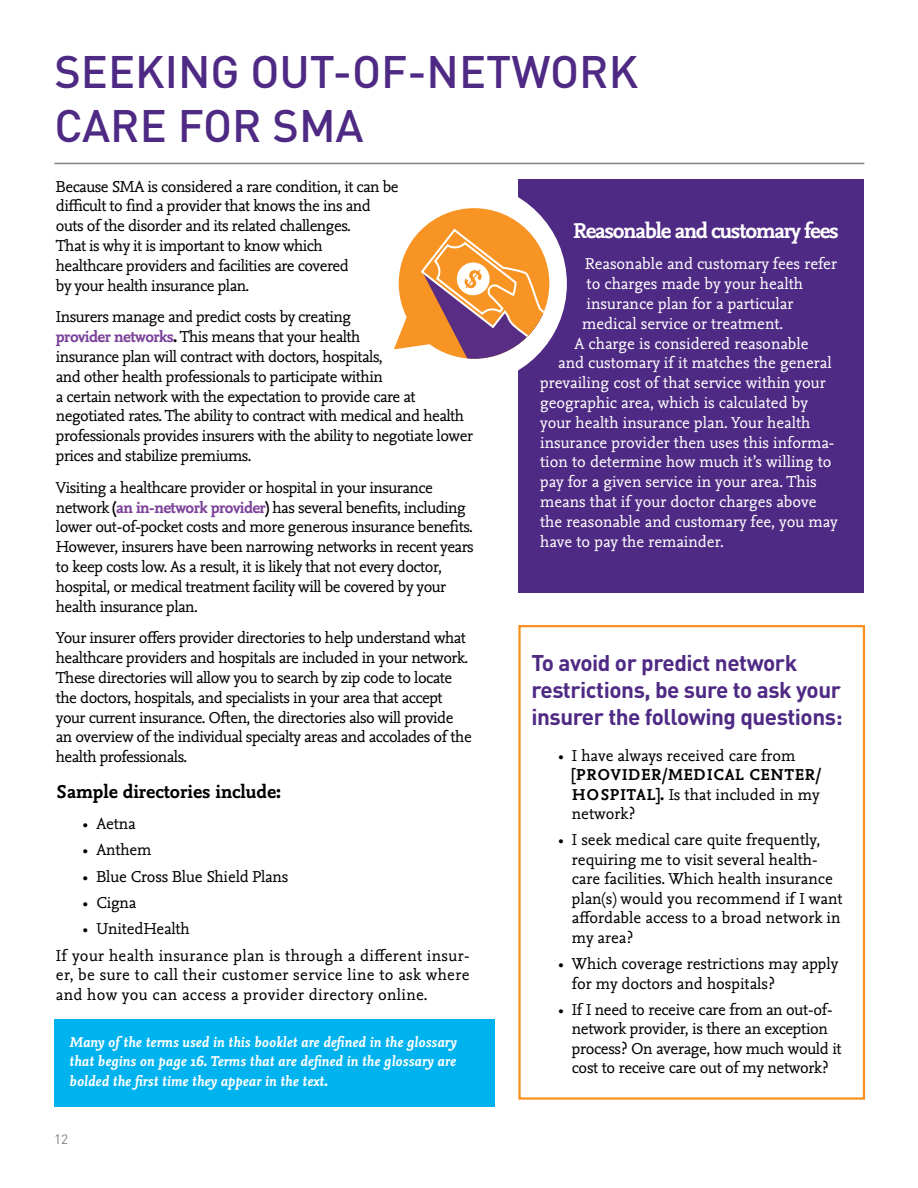
<style>
.page{position:relative;width:918px;height:1188px;background:#fff}
.page>*{position:absolute;margin:0;border:0;box-sizing:border-box;transform-origin:0 0}
.t1{font:500 45px/54px "DINOT";color:#4f2a84}
.t2{font:700 22.5px/27px "DINOT";letter-spacing:-.02em;color:#4f2a84}
.t3{font:700 22.5px "Nexus Mix OT";letter-spacing:-.05em;color:#fff}
.t4{font:700 19.5px "Nexus Mix OT";color:#000}
.t5{font:16.5px/19.8px "Nexus Mix OT";letter-spacing:-.03em;color:#000}
.t6{font:16.5px "Nexus Mix OT";color:#fff}
.t7{font:16.5px/19.5px "Nexus Mix OT";color:#000}
.t8{font:16.5px/26.5px "Nexus Mix OT";letter-spacing:.02em;color:#000}
.t9{font:700 16.5px/19.5px "Nexus Mix OT";letter-spacing:.02em;color:#000;text-align:justify}
.t10{font:16.5px "Nexus Mix OT";letter-spacing:-.01em;color:#000}
.t11{font:italic 700 15px/19.5px "Nexus Mix OT";color:#fff;text-align:justify}
.t12{font:13.5px "DINOT";color:#808285}
.s1{font-weight:700;color:#7c439a}
.s2{font-weight:700}
.s3{font-weight:400}
</style>
<div class="page">
<div style="left:518px;top:179px;width:346px;height:414px;background:#4f2a84"></div>
<hr style="left:54px;top:163px;width:810px;height:1px;background:#808285">
<div style="left:518px;top:625px;width:347px;height:475px;border:2px solid #f7921e"></div>
<svg style="left:394px;top:197px;width:173px;height:174px"></svg>
<div style="left:54px;top:1020px;width:441px;height:87px;background:#00b3ef"></div>
<h1 class="t1" style="left:54px;top:44px;width:586px">SEEKING OUT-OF-NETWORK<br>CARE FOR SMA</h1>
<p class="t5" style="left:56px;top:177px;width:344px">Because SMA is considered a rare condition, it can be difficult to find a provider that knows the ins and outs of the disorder and its related challenges.<br>That is why it is important to know which<br>healthcare providers and facilities are covered<br>by your health insurance plan.</p>
<p class="t5" style="left:56px;top:308px;width:419px">Insurers manage and predict costs by creating<br><span class="s1">provider networks</span><span class="s2">.</span> This means that your health<br>insurance plan will contract with doctors, hospitals,<br>and other health professionals to participate within<br>a certain network with the expectation to provide care at negotiated rates. The ability to contract with medical and health professionals provides insurers with the ability to negotiate lower prices and stabilize premiums.</p>
<p class="t5" style="left:56px;top:478px;width:419px">Visiting a healthcare provider or hospital in your insurance network <span class="s2">(</span><span class="s1">an in-network provider</span><span class="s2">)</span> has several benefits, including lower out-of-pocket costs and more generous insurance benefits.<br>However, insurers have been narrowing networks in recent years to keep costs low. As a result, it is likely that not every doctor, hospital, or medical treatment facility will be covered by your health insurance plan.</p>
<p class="t5" style="left:56px;top:629px;width:417px">Your insurer offers provider directories to help understand what healthcare providers and hospitals are included in your network.<br>These directories will allow you to search by zip code to locate the doctors, hospitals, and specialists in your area that accept your current insurance. Often, the directories also will provide an overview of the individual specialty areas and accolades of the health professionals.</p>
<p class="t4" style="left:56px;top:780px;width:227px">Sample directories include:</p>
<p class="t5" style="left:83px;top:814px;width:54px">• Aetna</p>
<p class="t5" style="left:83px;top:841px;width:70px">• Anthem</p>
<p class="t10" style="left:83px;top:867px;width:207px">• Blue Cross Blue Shield Plans</p>
<p class="t5" style="left:83px;top:893px;width:55px">• Cigna</p>
<p class="t8" style="left:56px;top:916px;width:416px;text-indent:27px">• UnitedHealth<br>If your health insurance plan is through a different insur-</p>
<p class="t8" style="left:56px;top:966px;width:415px;line-height:19.8px">er, be sure to call their customer service line to ask where and how you can access a provider directory online.</p>
<p class="t11" style="left:69px;top:1033px;width:389px">Many of the terms used in this booklet are defined in the glossary that begins on page 16. Terms that are defined in the glossary are bolded the first time they appear in the text.</p>
<p class="t12" style="left:54px;top:1131px;width:16px">12</p>
<h2 class="t3" style="left:573px;top:217px;width:267px">Reasonable and customary fees</h2>
<p class="t6" style="left:585px;top:255px;width:253px">Reasonable and customary fees refer</p>
<p class="t6" style="left:587px;top:274px;width:218px">to charges made by your health</p>
<p class="t6" style="left:587px;top:294px;width:208px">insurance plan for a particular</p>
<p class="t6" style="left:582px;top:314px;width:203px">medical service or treatment.</p>
<p class="t6" style="left:575px;top:334px;width:236px">A charge is considered reasonable</p>
<p class="t6" style="left:558px;top:354px;width:275px">and customary if it matches the general</p>
<p class="t6" style="left:540px;top:373px;width:287px">prevailing cost of that service within your</p>
<p class="t6" style="left:540px;top:393px;width:269px">geographic area, which is calculated by</p>
<p class="t6" style="left:540px;top:413px;width:272px">your health insurance plan. Your health</p>
<p class="t6" style="left:540px;top:433px;width:296px">insurance provider then uses this informa-</p>
<p class="t6" style="left:540px;top:453px;width:293px">tion to determine how much it’s willing to</p>
<p class="t6" style="left:540px;top:472px;width:278px">pay for a given service in your area. This</p>
<p class="t6" style="left:540px;top:492px;width:278px">means that if your doctor charges above</p>
<p class="t6" style="left:540px;top:512px;width:299px">the reasonable and customary fee, you may</p>
<p class="t6" style="left:540px;top:532px;width:185px">have to pay the remainder.</p>
<h2 class="t2" style="left:531px;top:649px;width:313px">To avoid or predict network restrictions, be sure to ask your insurer the following questions:</h2>
<p class="t7" style="left:558px;top:746px;width:239px">• I have always received care from</p>
<p class="t9" style="left:572px;top:766px;width:251px">[PROVIDER/MEDICAL CENTER/ HOSPITAL]. <span class="s3">Is that included in my network?</span></p>
<p class="t7" style="left:572px;top:831px;width:272px;text-indent:-13px">• I seek medical care quite frequently, requiring me to visit several health&shy;care facilities. Which health insurance plan(s) would you recommend if I want affordable access to a broad network in my area?</p>
<p class="t7" style="left:572px;top:955px;width:268px;text-indent:-13px">• Which coverage restrictions may apply for my doctors and hospitals?</p>
<p class="t5" style="left:572px;top:1000px;width:271px;text-indent:-13px">• If I need to receive care from an out-of&shy;network provider, is there an exception process? On average, how much would it cost to receive care out of my network?</p>
</div>
